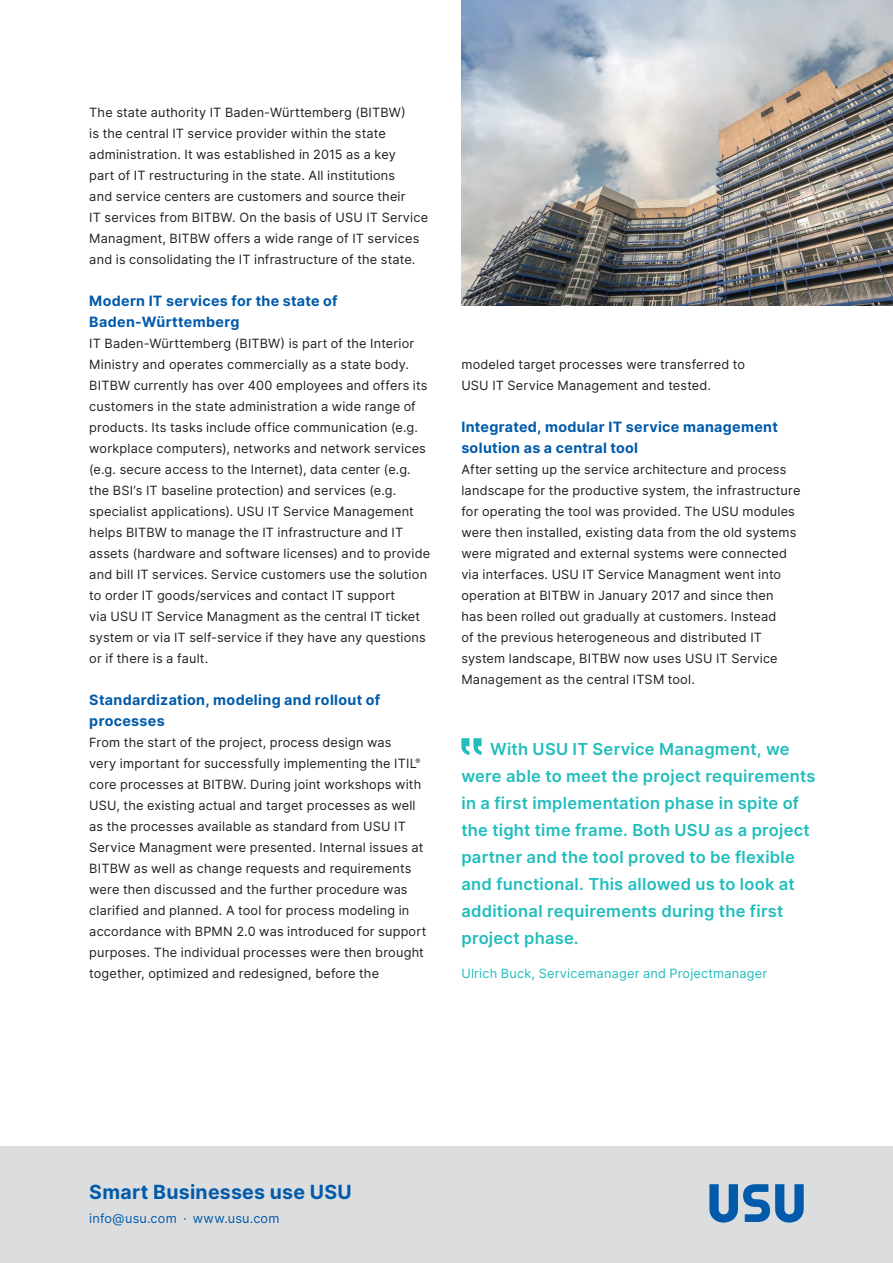
<style>
.page{position:relative;width:893px;height:1263px;background:#fff}
.page>*{position:absolute;margin:0;border:0;box-sizing:border-box;transform-origin:0 0}
.t1{font:700 19.5px "Inter";letter-spacing:.015em;color:#015aaa}
.t2{font:600 16.5px/27px "Inter";letter-spacing:.015em;color:#21bdbd}
.t3{font:700 14.25px/21px "Inter";letter-spacing:.025em;color:#015aaa}
.t4{font:12.75px/21px "Inter";letter-spacing:.015em;color:#231f20}
.t5{font:12.75px "Inter";letter-spacing:.015em;color:#21bdbd}
.t6{font:12.75px "Inter";letter-spacing:.015em;color:#015aaa}
</style>
<div class="page">
<div style="left:0;top:1146px;width:893px;height:117px;background:#dcdddf"></div>
<svg style="left:709px;top:1184px;width:95px;height:38px"></svg>
<svg style="left:461px;top:738px;width:21px;height:17px"></svg>
<img style="left:461px;top:0;width:432px;height:305px">
<p class="t4" style="left:89px;top:101px;width:340px">The state authority IT Baden-Württemberg (BITBW)<br>is the central IT service provider within the state administration. It was established in 2015 as a key<br>part of IT restructuring in the state. All institutions<br>and service centers are customers and source their<br>IT services from BITBW. On the basis of USU IT Service Managment, BITBW offers a wide range of IT services and is consolidating the IT infrastructure of the state.</p>
<p class="t3" style="left:89px;top:290px;width:250px">Modern IT services for the state of<br>Baden-Württemberg</p>
<p class="t4" style="left:89px;top:332px;width:342px">IT Baden-Württemberg (BITBW) is part of the Interior Ministry and operates commercially as a state body.<br>BITBW currently has over 400 employees and offers its customers in the state administration a wide range of products. Its tasks include office communication (e.g. workplace computers), networks and network services (e.g. secure access to the Internet), data center (e.g. the BSI’s IT baseline protection) and services (e.g. specialist applications). USU IT Service Management helps BITBW to manage the IT infrastructure and IT assets (hardware and software licenses) and to provide and bill IT services. Service customers use the solution to order IT goods/services and contact IT support<br>via USU IT Service Managment as the central IT ticket system or via IT self-service if they have any questions or if there is a fault.</p>
<p class="t3" style="left:89px;top:689px;width:292px">Standardization, modeling and rollout of processes</p>
<p class="t4" style="left:89px;top:731px;width:339px">From the start of the project, process design was<br>very important for successfully implementing the ITIL<sup>® </sup>core processes at BITBW. During joint workshops with USU, the existing actual and target processes as well as the processes available as standard from USU IT Service Managment were presented. Internal issues at BITBW as well as change requests and requirements were then discussed and the further procedure was clarified and planned. A tool for process modeling in accordance with BPMN 2.0 was introduced for support purposes. The individual processes were then brought together, optimized and redesigned, before the</p>
<p class="t2" style="left:461px;top:735px;width:356px;text-indent:29px">With USU IT Service Managment, we were able to meet the project requirements in a first implementation phase in spite of the tight time frame. Both USU as a project partner and the tool proved to be flexible and functional. This allowed us to look at additional requirements during the first project phase.</p>
<p class="t4" style="left:461px;top:353px;width:285px">modeled target processes were transferred to<br>USU IT Service Management and tested.</p>
<p class="t3" style="left:461px;top:416px;width:318px">Integrated, modular IT service management solution as a central tool</p>
<p class="t4" style="left:461px;top:458px;width:341px">After setting up the service architecture and process landscape for the productive system, the infrastructure for operating the tool was provided. The USU modules were then installed, existing data from the old systems were migrated and external systems were connected via interfaces. USU IT Service Managment went into operation at BITBW in January 2017 and since then<br>has been rolled out gradually at customers. Instead<br>of the previous heterogeneous and distributed IT system landscape, BITBW now uses USU IT Service Management as the central ITSM tool.</p>
<p class="t5" style="left:461px;top:964px;width:307px">Ulrich Buck, Servicemanager and Projectmanager</p>
<h1 class="t1" style="left:89px;top:1177px;width:264px">Smart Businesses use USU</h1>
<p class="t6" style="left:89px;top:1209px;width:192px">info@usu.com · www.usu.com</p>
</div>
